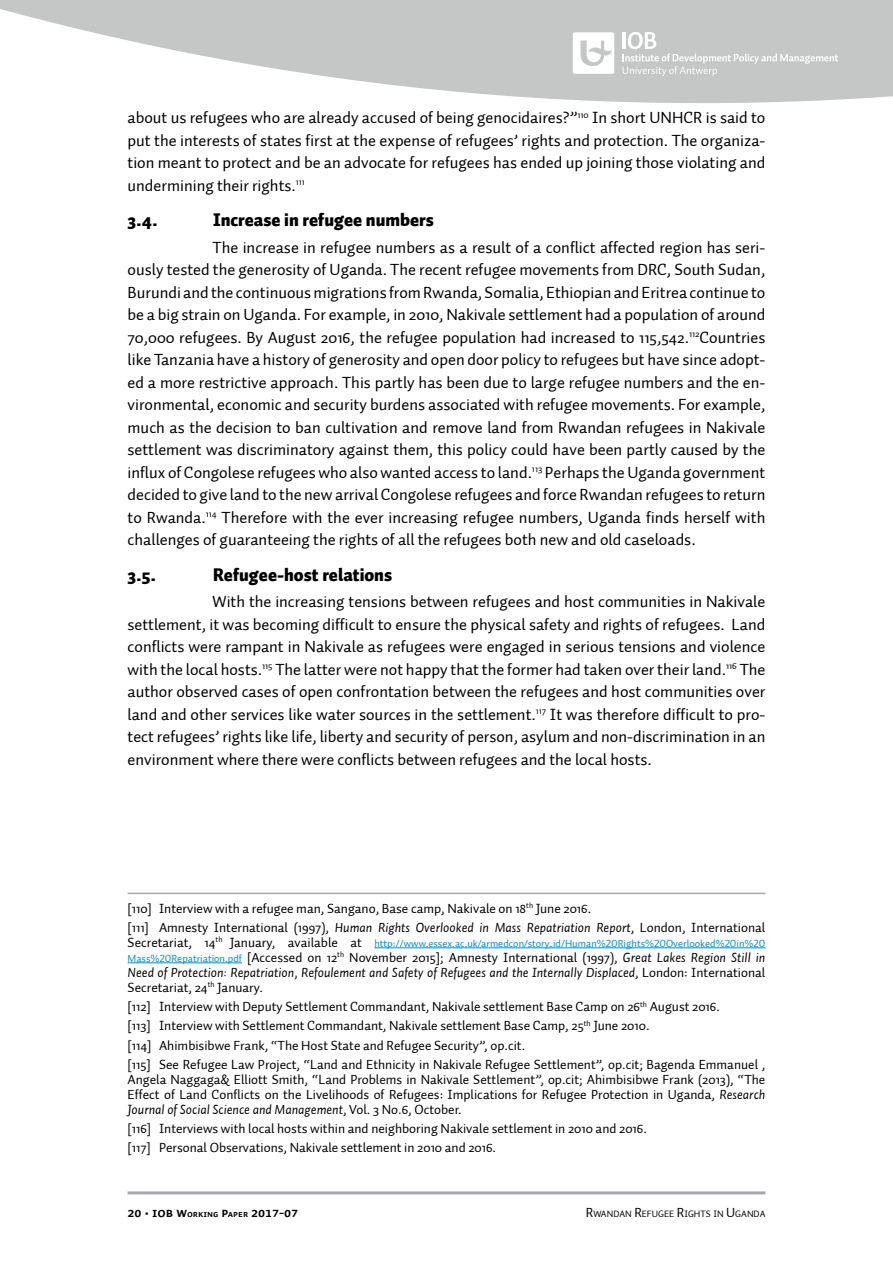
<style>
.page{position:relative;width:893px;height:1263px;background:#fff}
.page>*{position:absolute;margin:0;border:0;box-sizing:border-box;transform-origin:0 0}
.t1{font:900 18px "Auto 1";color:#000}
.t2{font:16.5px/22.5px "Auto 1";color:#000;text-align:justify}
.t3{font:13.5px/19.2px "Auto 1";color:#000}
.t4{font:italic 13.5px/15px "Auto 1";color:#000;text-align:justify}
.t5{font:13.5px "Auto 1 Bold Sm Cp";color:#000}
.t6{font:10.5px "Auto 1 Regular LF";color:#038dcd}
.t7{font:9.45px "Auto 1";color:#000}
.s1{font-style:italic}
.s2{font-family:"Auto 1";font-size:13.5px;color:#000}
.s3{font-family:"Auto 1 Regular LF";font-style:normal;font-size:10.5px;color:#038dcd}
.s4{font-style:normal}
.s5{font-size:9.45px}
.s6{font-size:13.5px}
</style>
<div class="page">
<hr style="left:128px;top:1191px;width:637px;height:3px;background:#a6a8ab">
<svg style="left:0;top:0;width:893px;height:103px;fill:#c5c7c6"></svg>
<svg style="left:623px;top:32px;width:215px;height:44px;background:#cbcdcc"></svg>
<svg style="left:573px;top:32px;width:41px;height:42px"></svg>
<hr style="left:128px;top:893px;width:637px;height:1px;background:#a6a8ab">
<hr style="left:374px;top:947px;width:391px;height:1px;background:#038dcd">
<hr style="left:128px;top:962px;width:114px;height:1px;background:#038dcd">
<p class="t2" style="left:128px;top:107px;width:639px">about us refugees who are already accused of being genocidaires?”<sup>110</sup> In short UNHCR is said to put the interests of states first at the expense of refugees’ rights and protection. The organiza&shy;tion meant to protect and be an advocate for refugees has ended up joining those violating and undermining their rights.<sup>111</sup></p>
<p class="t1" style="left:128px;top:208px;width:32px">3.4.</p>
<p class="t1" style="left:213px;top:208px;width:222px">Increase in refugee numbers</p>
<p class="t2" style="left:128px;top:236px;width:639px;text-indent:85px">The increase in refugee numbers as a result of a conflict affected region has seri&shy;ously tested the generosity of Uganda. The recent refugee movements from DRC, South Sudan, Burundi and the continuous migrations from Rwanda, Somalia, Ethiopian and Eritrea continue to be a big strain on Uganda. For example, in 2010, Nakivale settlement had a population of around 70,000 refugees. By August 2016, the refugee population had increased to 115,542.<sup>112</sup>Countries like Tanzania have a history of generosity and open door policy to refugees but have since adopt&shy;ed a more restrictive approach. This partly has been due to large refugee numbers and the en&shy;vironmental, economic and security burdens associated with refugee movements. For example, much as the decision to ban cultivation and remove land from Rwandan refugees in Nakivale settlement was discriminatory against them, this policy could have been partly caused by the influx of Congolese refugees who also wanted access to land.<sup>113</sup> Perhaps the Uganda government decided to give land to the new arrival Congolese refugees and force Rwandan refugees to return to Rwanda.<sup>114</sup> Therefore with the ever increasing refugee numbers, Uganda finds herself with challenges of guaranteeing the rights of all the refugees both new and old caseloads.</p>
<p class="t1" style="left:128px;top:562px;width:30px">3.5.</p>
<p class="t1" style="left:213px;top:562px;width:181px">Refugee-host relations</p>
<p class="t2" style="left:128px;top:591px;width:639px;text-indent:85px">With the increasing tensions between refugees and host communities in Nakivale settlement, it was becoming difficult to ensure the physical safety and rights of refugees. Land conflicts were rampant in Nakivale as refugees were engaged in serious tensions and violence with the local hosts.<sup>115</sup> The latter were not happy that the former had taken over their land.<sup>116</sup> The author observed cases of open confrontation between the refugees and host communities over land and other services like water sources in the settlement.<sup>117</sup> It was therefore difficult to pro&shy;tect refugees’ rights like life, liberty and security of person, asylum and non-discrimination in an environment where there were conflicts between refugees and the local hosts.</p>
<p class="t3" style="left:128px;top:899px;width:639px">[110] Interview with a refugee man, Sangano, Base camp, Nakivale on 18<sup>th</sup> June 2016.<br>[111] Amnesty International (1997), <span class="s1">Human Rights Overlooked in Mass Repatriation Report</span>, London, International</p>
<p class="t6" style="left:128px;top:937px;width:639px"><span class="s2">Secretariat, 14</span><sup>th</sup> <span class="s2">January, available at</span> http://www.essex.ac.uk/armedcon/story_id/Human%20Rights%20Overlooked%20in%20</p>
<p class="t4" style="left:128px;top:950px;width:639px"><span class="s3">Mass%20Repatriation.pdf</span> <span class="s4">[Accessed on 12</span><sup>th</sup> <span class="s4">November 2015]; Amnesty International (1997),</span> Great Lakes Region Still in Need of Protection: Repatriation, Refoulement and Safety of Refugees and the Internally Displaced<span class="s4">, London: International Secretariat, 24</span><sup>th</sup> <span class="s4">January.</span></p>
<p class="t3" style="left:128px;top:997px;width:639px">[112] Interview with Deputy Settlement Commandant, Nakivale settlement Base Camp on 26<sup>th</sup> August 2016.<br>[113] Interview with Settlement Commandant, Nakivale settlement Base Camp, 25<sup>th</sup> June 2010.<br>[114] Ahimbisibwe Frank, “The Host State and Refugee Security”, op.cit.<br>[115] See Refugee Law Project, “Land and Ethnicity in Nakivale Refugee Settlement”, op.cit; Bagenda Emmanuel ,</p>
<p class="t3" style="left:128px;top:1072px;width:639px;line-height:15px;text-align:justify">Angela Naggaga&amp; Elliott Smith, “Land Problems in Nakivale Settlement”, op.cit; Ahimbisibwe Frank (2013), “The Effect of Land Conflicts on the Livelihoods of Refugees: Implications for Refugee Protection in Uganda, <span class="s1">Research Journal of Social Science and Management</span>, Vol. 3 No.6, October.</p>
<p class="t3" style="left:128px;top:1119px;width:521px">[116] Interviews with local hosts within and neighboring Nakivale settlement in 2010 and 2016. [117] Personal Observations, Nakivale settlement in 2010 and 2016.</p>
<p class="t5" style="left:128px;top:1204px;width:172px">20 • IOB w<span class="s5">orking</span> P<span class="s5">aper</span> 2017-07</p>
<p class="t7" style="left:586px;top:1207px;width:181px"><span class="s6">R</span>WANDAN <span class="s6">R</span>EFUGEE <span class="s6">R</span>IGHTS IN <span class="s6">U</span> GANDA</p>
</div>
